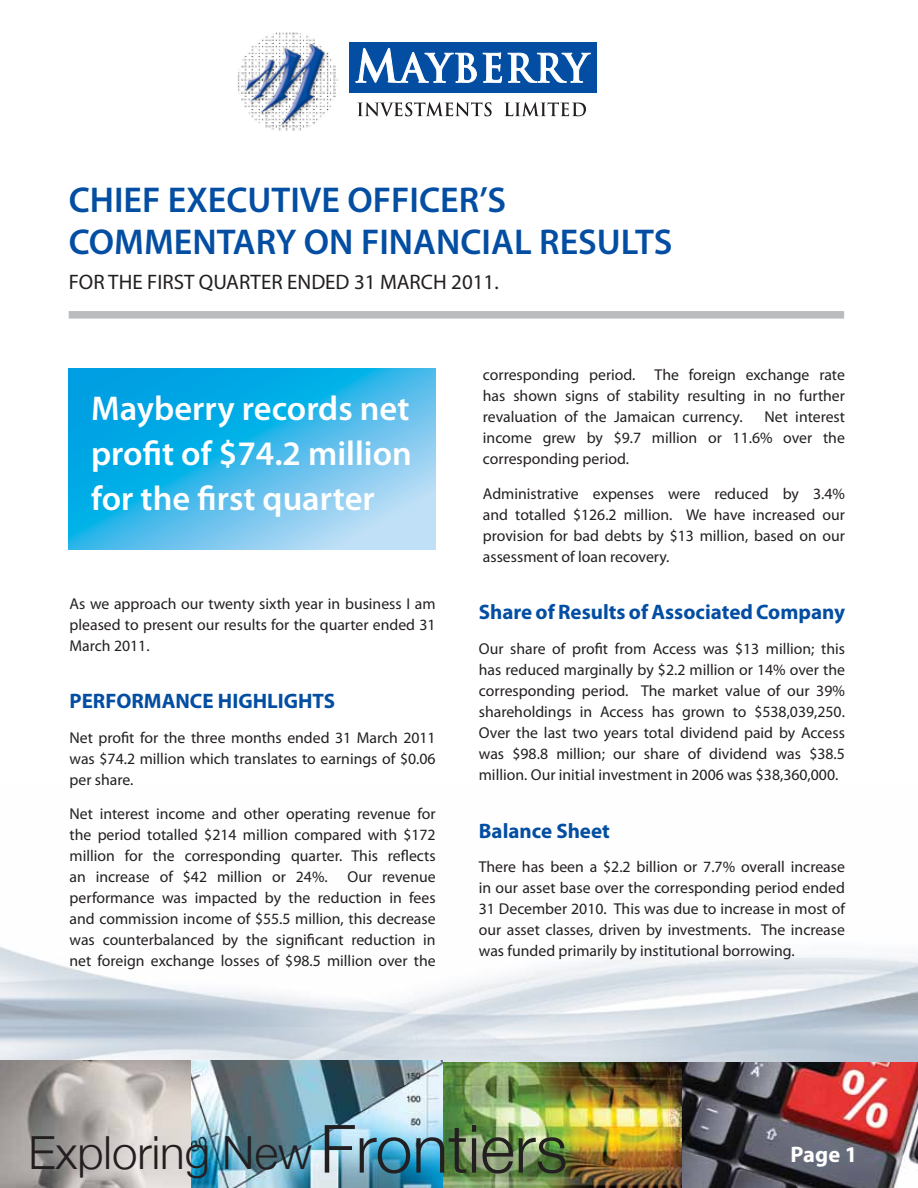
<style>
.page{position:relative;width:918px;height:1188px;background:#fff}
.page>*{position:absolute;margin:0;border:0;box-sizing:border-box;transform-origin:0 0}
.t1{font:300 45.75px "Helvetica Neue";color:#231f20}
.t2{font:600 36px/42px "Myriad Pro";color:#034ea2}
.t3{font:600 34.5px/45px "Myriad Pro";color:#fff;text-align:justify}
.t4{font:700 22.5px "Myriad Pro";color:#fff}
.t5{font:700 21px "Myriad Pro";color:#034ea2}
.t6{font:21px "Myriad Pro";color:#231f20}
.t7{font:15.75px/21px "Myriad Pro";color:#231f20;text-align:justify}
.s1{font-size:66.6px}
</style>
<div class="page">
<img style="left:0;top:946px;width:918px;height:116px">
<img style="left:0;top:1061px;width:443px;height:127px">
<img style="left:682px;top:1062px;width:236px;height:126px">
<img style="left:441px;top:1062px;width:241px;height:126px">
<img style="left:238px;top:32px;width:100px;height:99px">
<div style="left:349px;top:42px;width:248px;height:51px;background:#034ea2"></div>
<svg style="left:358px;top:102px;width:134px;height:14px"></svg>
<svg style="left:504px;top:102px;width:82px;height:14px"></svg>
<svg style="left:355px;top:48px;width:122px;height:35px"></svg>
<svg style="left:483px;top:52px;width:108px;height:31px"></svg>
<div style="left:69px;top:311px;width:775px;height:8px;background:#babcbe"></div>
<svg style="left:68px;top:368px;width:368px;height:182px;background:#3fb9ea"></svg>
<h2 class="t2" style="left:69px;top:178px;width:605px">CHIEF EXECUTIVE OFFICER’S<br>COMMENTARY ON FINANCIAL RESULTS</h2>
<h3 class="t6" style="left:69px;top:269px;width:432px">FOR THE FIRST QUARTER ENDED 31 MARCH 2011.</h3>
<h3 class="t3" style="left:91px;top:385px;width:322px">Mayberry records net profit of $74.2 million for the first quarter</h3>
<p class="t7" style="left:70px;top:593px;width:368px">As we approach our twenty sixth year in business I am pleased to present our results for the quarter ended 31<br>March 2011.</p>
<h3 class="t5" style="left:70px;top:688px;width:267px">PERFORMANCE HIGHLIGHTS</h3>
<p class="t7" style="left:70px;top:727px;width:368px">Net profit for the three months ended 31 March 2011 was $74.2 million which translates to earnings of $0.06 per share.</p>
<p class="t7" style="left:70px;top:803px;width:368px">Net interest income and other operating revenue for the period totalled $214 million compared with $172 million for the corresponding quarter. This reflects an increase of $42 million or 24%.</p>
<p class="t7" style="left:70px;top:866px;width:368px;text-indent:278px">Our revenue performance was impacted by the reduction in fees and commission income of $55.5 million, this decrease was counterbalanced by the significant reduction in net foreign exchange losses of $98.5 million over the</p>
<p class="t7" style="left:483px;top:364px;width:364px">corresponding period. The foreign exchange rate has shown signs of stability resulting in no further revaluation of the Jamaican currency.</p>
<p class="t7" style="left:483px;top:406px;width:364px;text-indent:282px">Net interest income grew by $9.7 million or 11.6% over the corresponding period.</p>
<p class="t7" style="left:483px;top:483px;width:364px">Administrative expenses were reduced by 3.4% and totalled $126.2 million. We have increased our provision for bad debts by $13 million, based on our assessment of loan recovery.</p>
<h3 class="t5" style="left:479px;top:599px;width:368px">Share of Results of Associated Company</h3>
<p class="t7" style="left:479px;top:638px;width:368px">Our share of profit from Access was $13 million; this has reduced marginally by $2.2 million or 14% over the corresponding period. The market value of our 39% shareholdings in Access has grown to $538,039,250.<br>Over the last two years total dividend paid by Access was $98.8 million; our share of dividend was $38.5 million. Our initial investment in 2006 was $38,360,000.</p>
<h3 class="t5" style="left:479px;top:817px;width:133px">Balance Sheet</h3>
<p class="t7" style="left:479px;top:856px;width:368px">There has been a $2.2 billion or 7.7% overall increase in our asset base over the corresponding period ended 31 December 2010. This was due to increase in most of our asset classes, driven by investments. The increase was funded primarily by institutional borrowing.</p>
<h1 class="t1" style="left:28px;top:1124px;width:541px">Exploring New <span class="s1">Frontiers</span></h1>
<h3 class="t4" style="left:791px;top:1140px;width:68px">Page 1</h3>
</div>
